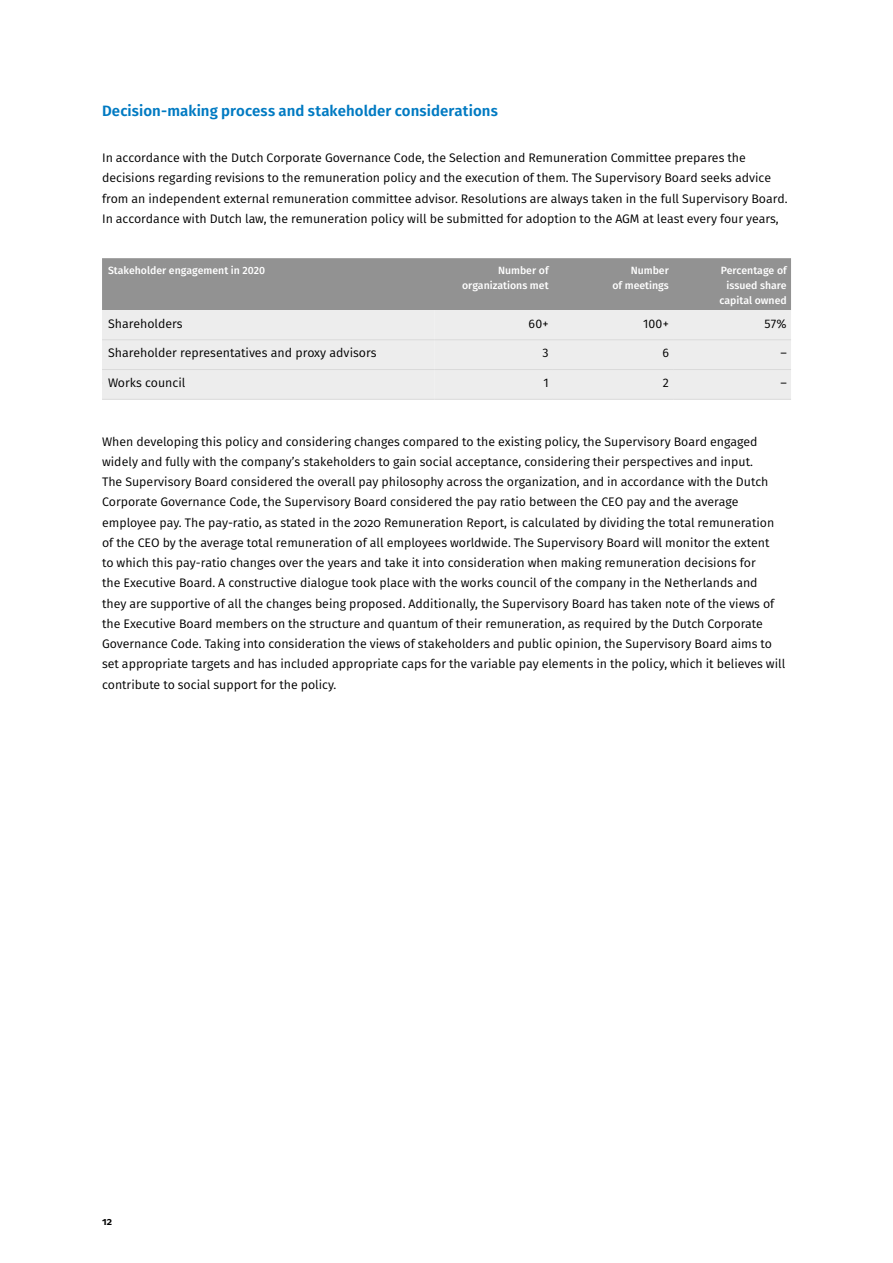
<style>
.page{position:relative;width:893px;height:1263px;background:#fff}
.page>*{position:absolute;margin:0;border:0;box-sizing:border-box;transform-origin:0 0}
.t1{font:600 15px "Fira Sans";letter-spacing:.005em;color:#007ac2}
.t2{font:12.3px/20.2px "Fira Sans";color:#000}
.t3{font:500 10.5px/15px "Fira Sans";color:#fff;text-align:right}
.t4{font:600 10.5px "Fira Sans";color:#000}
</style>
<div class="page">
<svg style="left:102px;top:258px;width:689px;height:141px;background:#cbcbcb"></svg>
<hr style="left:102px;top:339px;width:333px;height:1px;background:#dadada">
<hr style="left:435px;top:339px;width:118px;height:1px;background:#dadada">
<hr style="left:553px;top:339px;width:120px;height:1px;background:#dadada">
<hr style="left:673px;top:339px;width:118px;height:1px;background:#dadada">
<hr style="left:102px;top:369px;width:333px;height:1px;background:#dadada">
<hr style="left:435px;top:369px;width:118px;height:1px;background:#dadada">
<hr style="left:553px;top:369px;width:120px;height:1px;background:#dadada">
<hr style="left:673px;top:369px;width:118px;height:1px;background:#dadada">
<hr style="left:102px;top:399px;width:333px;height:1px;background:#dadada">
<hr style="left:435px;top:399px;width:118px;height:1px;background:#dadada">
<hr style="left:553px;top:399px;width:120px;height:1px;background:#dadada">
<hr style="left:673px;top:399px;width:118px;height:1px;background:#dadada">
<p class="t1" style="left:102px;top:99px;width:397px">Decision-making process and stakeholder considerations</p>
<p class="t2" style="left:102px;top:147px;width:687px">In accordance with the Dutch Corporate Governance Code, the Selection and Remuneration Committee prepares the decisions regarding revisions to the remuneration policy and the execution of them. The Supervisory Board seeks advice from an independent external remuneration committee advisor. Resolutions are always taken in the full Supervisory Board.<br>In accordance with Dutch law, the remuneration policy will be submitted for adoption to the AGM at least every four years,</p>
<p class="t3" style="left:108px;top:262px;width:159px">Stakeholder engagement in 2020</p>
<p class="t3" style="left:462px;top:262px;width:88px">Number of organizations met</p>
<p class="t3" style="left:612px;top:262px;width:58px">Number<br>of meetings</p>
<p class="t3" style="left:719px;top:262px;width:69px">Percentage of issued share capital owned</p>
<p class="t2" style="left:108px;top:313px;width:76px">Shareholders</p>
<p class="t2" style="left:528px;top:313px;width:22px">60+</p>
<p class="t2" style="left:643px;top:313px;width:27px">100+</p>
<p class="t2" style="left:764px;top:313px;width:24px">57%</p>
<p class="t2" style="left:108px;top:343px;width:270px">Shareholder representatives and proxy advisors</p>
<p class="t2" style="left:542px;top:343px;width:8px">3</p>
<p class="t2" style="left:662px;top:343px;width:8px">6</p>
<p class="t2" style="left:780px;top:343px;width:8px">–</p>
<p class="t2" style="left:108px;top:372px;width:79px">Works council</p>
<p class="t2" style="left:543px;top:372px;width:7px">1</p>
<p class="t2" style="left:663px;top:372px;width:8px">2</p>
<p class="t2" style="left:780px;top:372px;width:8px">–</p>
<p class="t2" style="left:102px;top:431px;width:685px">When developing this policy and considering changes compared to the existing policy, the Supervisory Board engaged widely and fully with the company’s stakeholders to gain social acceptance, considering their perspectives and input.<br>The Supervisory Board considered the overall pay philosophy across the organization, and in accordance with the Dutch Corporate Governance Code, the Supervisory Board considered the pay ratio between the CEO pay and the average employee pay. The pay-ratio, as stated in the 2020 Remuneration Report, is calculated by dividing the total remuneration of the CEO by the average total remuneration of all employees worldwide. The Supervisory Board will monitor the extent<br>to which this pay-ratio changes over the years and take it into consideration when making remuneration decisions for<br>the Executive Board. A constructive dialogue took place with the works council of the company in the Netherlands and<br>they are supportive of all the changes being proposed. Additionally, the Supervisory Board has taken note of the views of the Executive Board members on the structure and quantum of their remuneration, as required by the Dutch Corporate Governance Code. Taking into consideration the views of stakeholders and public opinion, the Supervisory Board aims to set appropriate targets and has included appropriate caps for the variable pay elements in the policy, which it believes will contribute to social support for the policy.</p>
<p class="t4" style="left:102px;top:1213px;width:12px">12</p>
</div>
